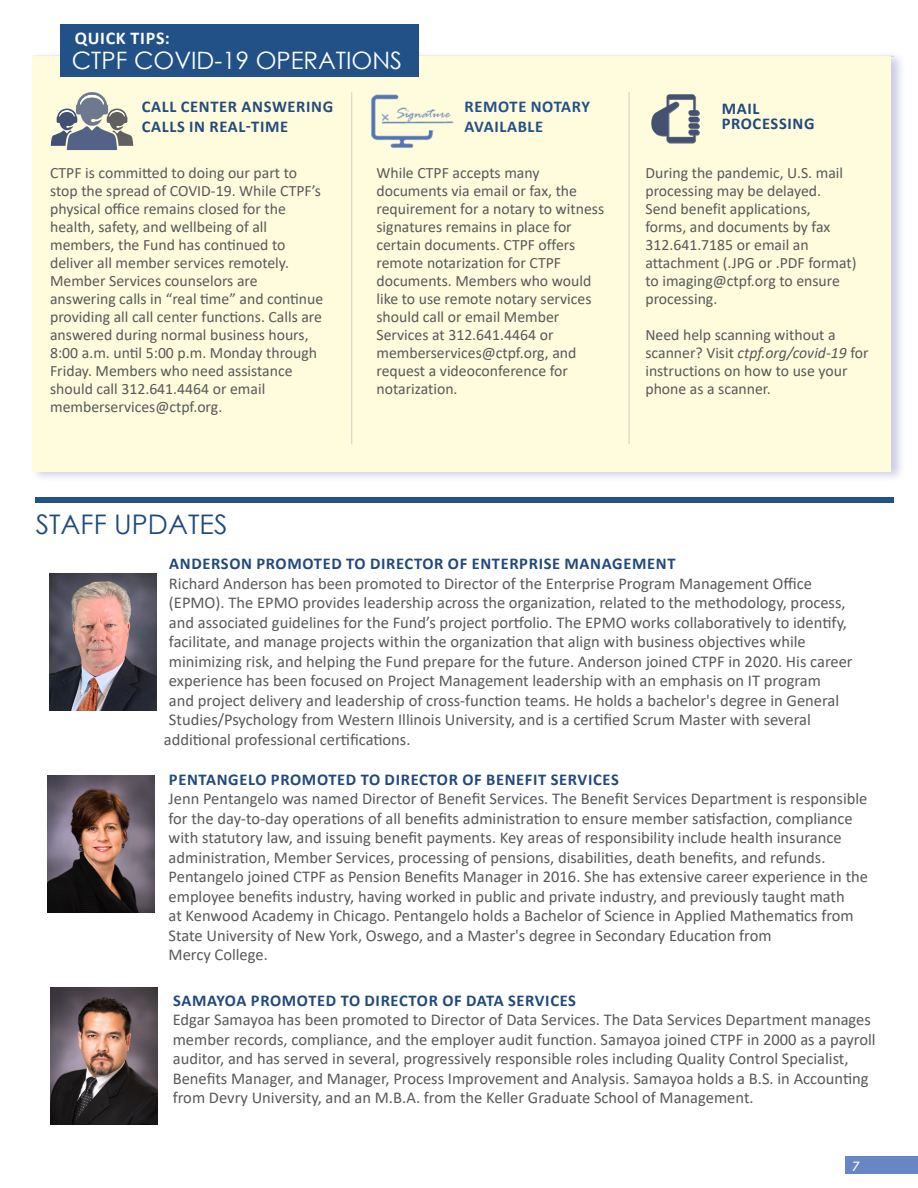
<style>
.page{position:relative;width:918px;height:1188px;background:#fff}
.page>*{position:absolute;margin:0;border:0;box-sizing:border-box;transform-origin:0 0}
.t1{font:27px "Century Gothic";color:#21497c}
.head_2{font:24px "Century Gothic";color:#fff}
.head_2-2{font:700 18px "Calibri";letter-spacing:.04em;color:#fff}
.body{font:16.5px/19.5px "Calibri";color:#58595b}
.body-2{font:700 16.5px "Calibri";letter-spacing:.04em;color:#22497c}
.t2{font:700 16.5px/19.8px "Calibri";letter-spacing:.04em;color:#234c7b}
.body-3{font:700 16.5px/19.8px "Calibri";letter-spacing:.04em;color:#225188}
.body-4{font:700 16.5px/15px "Calibri";letter-spacing:.04em;color:#21497c}
.body-5{font:15.75px/18px "Calibri";color:#58595b}
.t3{font:italic 15px "Calibri";color:#fff}
.s1{font-style:italic}
</style>
<div class="page">
<div style="left:30px;top:51px;width:875px;height:432px;background:#b8b9dc;opacity:.75"></div>
<div style="left:33px;top:56px;width:858px;height:416px;background:#fffcdc"></div>
<div style="left:60px;top:24px;width:358px;height:53px;background:#225188"></div>
<img style="left:50px;top:573px;width:107px;height:138px">
<img style="left:47px;top:776px;width:108px;height:137px">
<img style="left:50px;top:987px;width:108px;height:137px">
<div style="left:36px;top:498px;width:858px;height:5px;background:#225188"></div>
<svg style="left:51px;top:92px;width:82px;height:58px"></svg>
<img style="left:371px;top:94px;width:83px;height:54px">
<img style="left:651px;top:94px;width:49px;height:50px">
<hr style="left:629px;top:92px;width:1px;height:352px;background:#21497c">
<hr style="left:351px;top:92px;width:1px;height:352px;background:#21497c">
<div style="left:845px;top:1156px;width:73px;height:18px;background:#6986c4"></div>
<p class="head_2-2" style="left:75px;top:25px;width:97px">QUICK TIPS:</p>
<p class="head_2" style="left:72px;top:43px;width:332px">CTPF COVID-19 OPERATIONS</p>
<p class="t2" style="left:142px;top:96px;width:193px">CALL CENTER ANSWERING<br>CALLS IN REAL-TIME</p>
<p class="body-5" style="left:50px;top:163px;width:272px">CTPF is committed to doing our part to stop the spread of COVID-19. While CTPF’s</p>
<p class="body-5" style="left:50px;top:199px;width:237px">physical office remains closed for the health, safety, and wellbeing of all</p>
<p class="body-5" style="left:50px;top:235px;width:237px">members, the Fund has continued to</p>
<p class="body-5" style="left:50px;top:253px;width:240px">deliver all member services remotely.<br>Member Services counselors are</p>
<p class="body-5" style="left:50px;top:289px;width:275px">answering calls in “real time” and continue providing all call center functions. Calls are answered during normal business hours, 8:00 a.m. until 5:00 p.m. Monday through Friday. Members who need assistance should call 312.641.4464 or email</p>
<p class="body-5" style="left:50px;top:397px;width:174px">memberservices@ctpf.org.</p>
<p class="t1" style="left:36px;top:506px;width:193px">STAFF UPDATES</p>
<p class="body-3" style="left:464px;top:96px;width:127px">REMOTE NOTARY<br>AVAILABLE</p>
<p class="body-5" style="left:376px;top:163px;width:229px">While CTPF accepts many documents via email or fax, the requirement for a notary to witness signatures remains in place for certain documents. CTPF offers remote notarization for CTPF documents. Members who would like to use remote notary services should call or email Member<br>Services at 312.641.4464 or memberservices@ctpf.org, and request a videoconference for notarization.</p>
<p class="body-5" style="left:645px;top:163px;width:199px">During the pandemic, U.S. mail processing may be delayed.</p>
<p class="body-4" style="left:722px;top:101px;width:94px">MAIL<br>PROCESSING</p>
<p class="body-5" style="left:645px;top:199px;width:213px">Send benefit applications,<br>forms, and documents by fax<br>312.641.7185 or email an attachment (.JPG or .PDF format) to imaging@ctpf.org to ensure processing.</p>
<p class="body-5" style="left:645px;top:325px;width:225px">Need help scanning without a scanner? Visit <span class="s1">ctpf.org/covid-19</span> for instructions on how to use your phone as a scanner.</p>
<p class="body-2" style="left:169px;top:552px;width:508px">ANDERSON PROMOTED TO DIRECTOR OF ENTERPRISE MANAGEMENT</p>
<p class="body" style="left:169px;top:573px;width:645px">Richard Anderson has been promoted to Director of the Enterprise Program Management Office</p>
<p class="body" style="left:169px;top:593px;width:678px">(EPMO). The EPMO provides leadership across the organization, related to the methodology, process,</p>
<p class="body" style="left:169px;top:612px;width:680px">and associated guidelines for the Fund’s project portfolio. The EPMO works collaboratively to identify,</p>
<p class="body" style="left:169px;top:632px;width:638px">facilitate, and manage projects within the organization that align with business objectives while</p>
<p class="body" style="left:169px;top:651px;width:685px">minimizing risk, and helping the Fund prepare for the future. Anderson joined CTPF in 2020. His career</p>
<p class="body" style="left:169px;top:671px;width:654px">experience has been focused on Project Management leadership with an emphasis on IT program</p>
<p class="body" style="left:169px;top:690px;width:672px">and project delivery and leadership of cross-function teams. He holds a bachelor's degree in General</p>
<p class="body" style="left:169px;top:710px;width:643px">Studies/Psychology from Western Illinois University, and is a certified Scrum Master with several</p>
<p class="body" style="left:164px;top:729px;width:248px">additional professional certifications.</p>
<p class="body-2" style="left:169px;top:768px;width:451px">PENTANGELO PROMOTED TO DIRECTOR OF BENEFIT SERVICES</p>
<p class="body" style="left:169px;top:789px;width:701px">Jenn Pentangelo was named Director of Benefit Services. The Benefit Services Department is responsible for the day-to-day operations of all benefits administration to ensure member satisfaction, compliance with statutory law, and issuing benefit payments. Key areas of responsibility include health insurance administration, Member Services, processing of pensions, disabilities, death benefits, and refunds.<br>Pentangelo joined CTPF as Pension Benefits Manager in 2016. She has extensive career experience in the employee benefits industry, having worked in public and private industry, and previously taught math<br>at Kenwood Academy in Chicago. Pentangelo holds a Bachelor of Science in Applied Mathematics from State University of New York, Oswego, and a Master's degree in Secondary Education from</p>
<p class="body" style="left:169px;top:945px;width:101px">Mercy College.</p>
<p class="body-2" style="left:173px;top:988px;width:404px">SAMAYOA PROMOTED TO DIRECTOR OF DATA SERVICES</p>
<p class="body" style="left:173px;top:1009px;width:704px">Edgar Samayoa has been promoted to Director of Data Services. The Data Services Department manages member records, compliance, and the employer audit function. Samayoa joined CTPF in 2000 as a payroll auditor, and has served in several, progressively responsible roles including Quality Control Specialist, Benefits Manager, and Manager, Process Improvement and Analysis. Samayoa holds a B.S. in Accounting from Devry University, and an M.B.A. from the Keller Graduate School of Management.</p>
<p class="t3" style="left:851px;top:1156px;width:9px">7</p>
</div>
